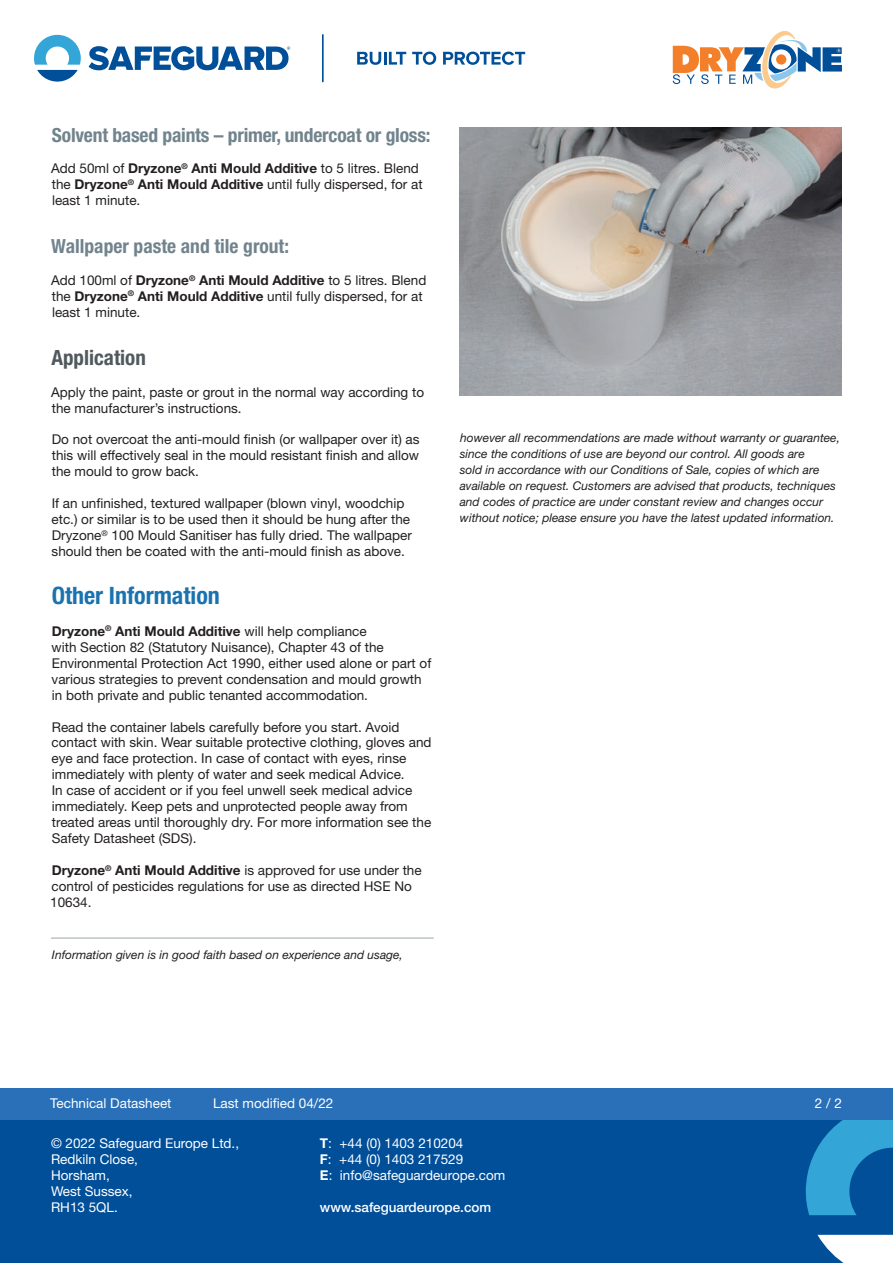
<style>
.page{position:relative;width:893px;height:1263px;background:#fff}
.page>*{position:absolute;margin:0;border:0;box-sizing:border-box;transform-origin:0 0}
.t1{font:700 condensed 24px "Helvetica Neue LT Std";color:#1a72af}
.t2{font:700 condensed 21px "Helvetica Neue LT Std";color:#50595d}
.t3{font:700 condensed 19.5px "Helvetica Neue LT Std";letter-spacing:-.01em;color:#71848d}
.t4{font:13.5px/15.9px "Helvetica Neue LT Std";color:#231f20}
.t5{font:13.5px/15.9px "Helvetica Neue LT Std";color:#fff}
.t6{font:500 13.5px "Helvetica Neue LT Std";color:#fff}
.t7{font:italic 12px/15.9px "Helvetica Neue LT Std";color:#231f20}
.s1{font-weight:700}
</style>
<div class="page">
<div style="left:0;top:1103px;width:893px;height:160px;background:#014e99"></div>
<svg style="left:817px;top:1235px;width:76px;height:28px"></svg>
<svg style="left:806px;top:1119px;width:87px;height:96px"></svg>
<div style="left:0;top:1087px;width:893px;height:32px;background:#2a70b8"></div>
<svg style="left:357px;top:52px;width:49px;height:13px"></svg>
<svg style="left:412px;top:52px;width:24px;height:13px"></svg>
<svg style="left:443px;top:52px;width:82px;height:13px"></svg>
<svg style="left:89px;top:46px;width:201px;height:24px"></svg>
<svg style="left:34px;top:35px;width:47px;height:47px"></svg>
<hr style="left:322px;top:35px;width:2px;height:47px;background:#014e99">
<svg style="left:673px;top:31px;width:169px;height:57px"></svg>
<hr style="left:51px;top:937px;width:383px;height:2px;background:#bdc2c5">
<img style="left:459px;top:128px;width:383px;height:267px">
<h3 class="t3" style="left:52px;top:123px;width:380px">Solvent based paints – primer, undercoat or gloss:</h3>
<p class="t4" style="left:51px;top:160px;width:373px">Add 50ml of <span class="s1">Dryzone</span><sup>®</sup> <span class="s1">Anti Mould Additive</span> to 5 litres. Blend the <span class="s1">Dryzone</span><sup>®</sup> <span class="s1">Anti Mould Additive</span> until fully dispersed, for at least 1 minute.</p>
<h3 class="t3" style="left:51px;top:234px;width:239px">Wallpaper paste and tile grout:</h3>
<p class="t4" style="left:51px;top:272px;width:377px">Add 100ml of <span class="s1">Dryzone</span><sup>®</sup> <span class="s1">Anti Mould Additive</span> to 5 litres. Blend the <span class="s1">Dryzone</span><sup>®</sup> <span class="s1">Anti Mould Additive</span> until fully dispersed, for at least 1 minute.</p>
<h2 class="t2" style="left:51px;top:345px;width:96px">Application</h2>
<p class="t4" style="left:51px;top:384px;width:375px">Apply the paint, paste or grout in the normal way according to the manufacturer’s instructions.</p>
<p class="t4" style="left:52px;top:431px;width:369px;text-align:justify">Do not overcoat the anti-mould finish (or wallpaper over it) as this will effectively seal in the mould resistant finish and allow the mould to grow back.</p>
<p class="t4" style="left:52px;top:495px;width:362px">If an unfinished, textured wallpaper (blown vinyl, woodchip etc.) or similar is to be used then it should be hung after the Dryzone<sup>®</sup> 100 Mould Sanitiser has fully dried. The wallpaper should then be coated with the anti-mould finish as above.</p>
<h1 class="t1" style="left:52px;top:581px;width:170px">Other Information</h1>
<p class="t4" style="left:52px;top:623px;width:381px"><span class="s1">Dryzone</span><sup>®</sup> <span class="s1">Anti Mould Additive</span> will help compliance<br>with Section 82 (Statutory Nuisance), Chapter 43 of the Environmental Protection Act 1990, either used alone or part of various strategies to prevent condensation and mould growth in both private and public tenanted accommodation.</p>
<p class="t4" style="left:52px;top:719px;width:382px">Read the container labels carefully before you start. Avoid contact with skin. Wear suitable protective clothing, gloves and eye and face protection. In case of contact with eyes, rinse immediately with plenty of water and seek medical Advice.<br>In case of accident or if you feel unwell seek medical advice immediately. Keep pets and unprotected people away from treated areas until thoroughly dry. For more information see the Safety Datasheet (SDS).</p>
<p class="t4" style="left:50px;top:862px;width:373px"><span class="s1">Dryzone</span><sup>®</sup> <span class="s1">Anti Mould Additive</span> is approved for use under the control of pesticides regulations for use as directed HSE No<br>10634.</p>
<p class="t7" style="left:52px;top:947px;width:353px">Information given is in good faith based on experience and usage,</p>
<p class="t7" style="left:460px;top:430px;width:382px">however all recommendations are made without warranty or guarantee, since the conditions of use are beyond our control. All goods are<br>sold in accordance with our Conditions of Sale, copies of which are available on request. Customers are advised that products, techniques and codes of practice are under constant review and changes occur without notice; please ensure you have the latest updated information.</p>
<p class="t5" style="left:50px;top:1095px;width:123px">Technical Datasheet</p>
<p class="t5" style="left:213px;top:1095px;width:122px">Last modified 04/22</p>
<p class="t5" style="left:815px;top:1095px;width:29px">2 / 2</p>
<p class="t5" style="left:51px;top:1135px;width:190px">© 2022 Safeguard Europe Ltd.,<br>Redkiln Close,<br>Horsham,<br>West Sussex,<br>RH13 5QL.</p>
<p class="t5" style="left:320px;top:1135px;width:187px"><span class="s1">T</span>: +44 (0) 1403 210204<br><span class="s1">F</span>: +44 (0) 1403 217529<br><span class="s1">E</span>: info@safeguardeurope.com</p>
<p class="t6" style="left:320px;top:1199px;width:173px">www.safeguardeurope.com</p>
</div>
